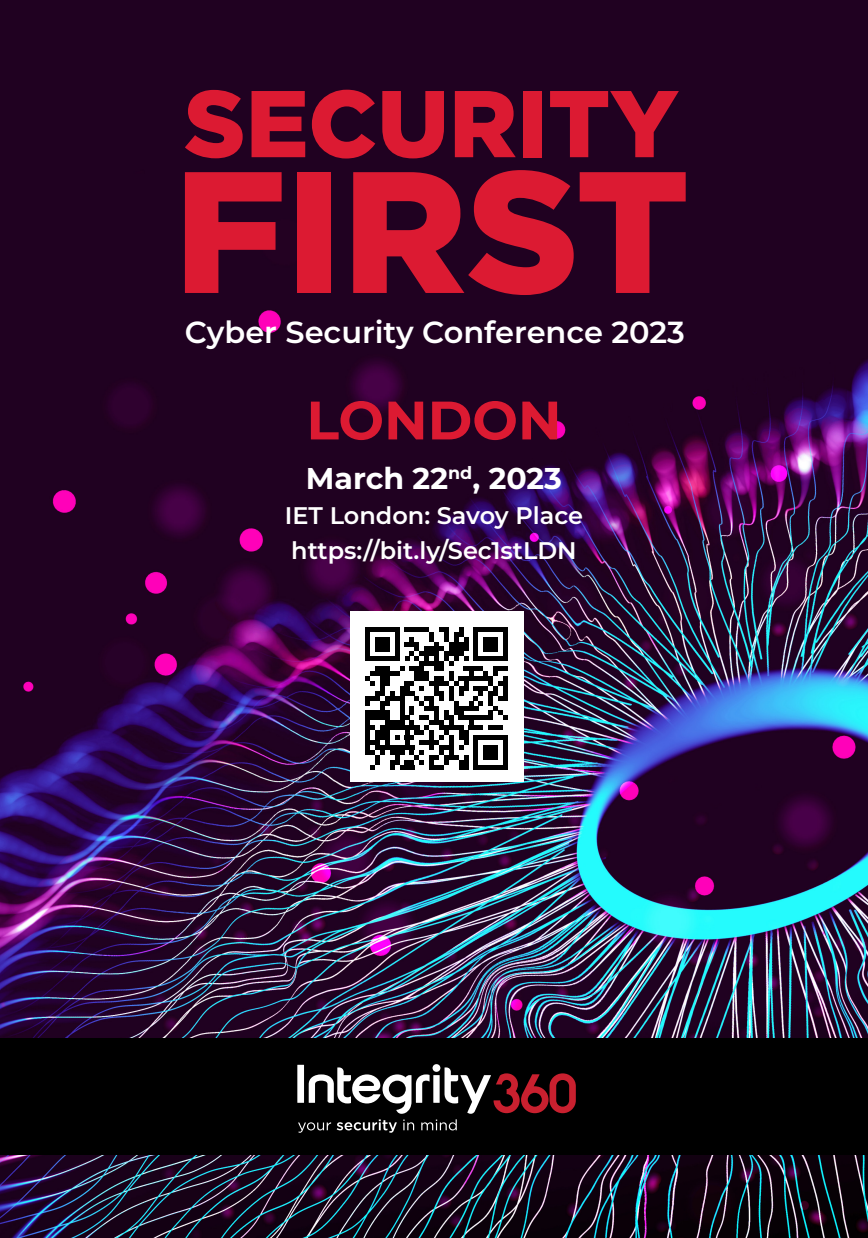
<style>
.page{position:relative;width:868px;height:1238px;background:#fff}
.page>*{position:absolute;margin:0;border:0;box-sizing:border-box;transform-origin:0 0}
.t1{font:900 172.5px "Gotham";color:#dc1a32}
.t2{font:900 94.5px "Gotham";color:#dc1a32}
.t3{font:700 54px "Montserrat";color:#dc1a32}
.t4{font:600 30.45px "Montserrat";color:#fff}
.t5{font:700 30px "Montserrat";color:#fff}
.t6{font:600 24px "Montserrat";color:#fff}
</style>
<div class="page">
<img style="left:0;top:0;width:867px;height:1237px">
<div style="left:0;top:1037px;width:867px;height:116px;background:#000"></div>
<div style="left:297px;top:1064px;width:7px;height:38px;background:#fff"></div>
<svg style="left:309px;top:1064px;width:266px;height:49px"></svg>
<svg style="left:298px;top:1119px;width:99px;height:13px"></svg>
<svg style="left:403px;top:1119px;width:11px;height:11px"></svg>
<svg style="left:421px;top:1119px;width:35px;height:11px"></svg>
<div style="left:349px;top:611px;width:174px;height:170px;background:#fff"></div>
<svg style="left:365px;top:627px;width:143px;height:142px"></svg>
<div style="left:365px;top:656px;width:34px;height:5px;background:#000"></div>
<div style="left:375px;top:636px;width:15px;height:15px;background:#000"></div>
<p class="t2" style="left:184px;top:69px;width:496px">SECURITY</p>
<p class="t1" style="left:174px;top:132px;width:517px">FIRST</p>
<p class="t4" style="left:185px;top:311px;width:502px">Cyber Security Conference 2023</p>
<p class="t3" style="left:306px;top:381px;width:256px">LONDON</p>
<p class="t5" style="left:306px;top:457px;width:257px">March 22<sup>nd</sup>, 2023</p>
<p class="t6" style="left:285px;top:499px;width:300px">IET London: Savoy Place</p>
<p class="t6" style="left:291px;top:534px;width:287px">https://bit.ly/Sec1stLDN</p>
</div>
